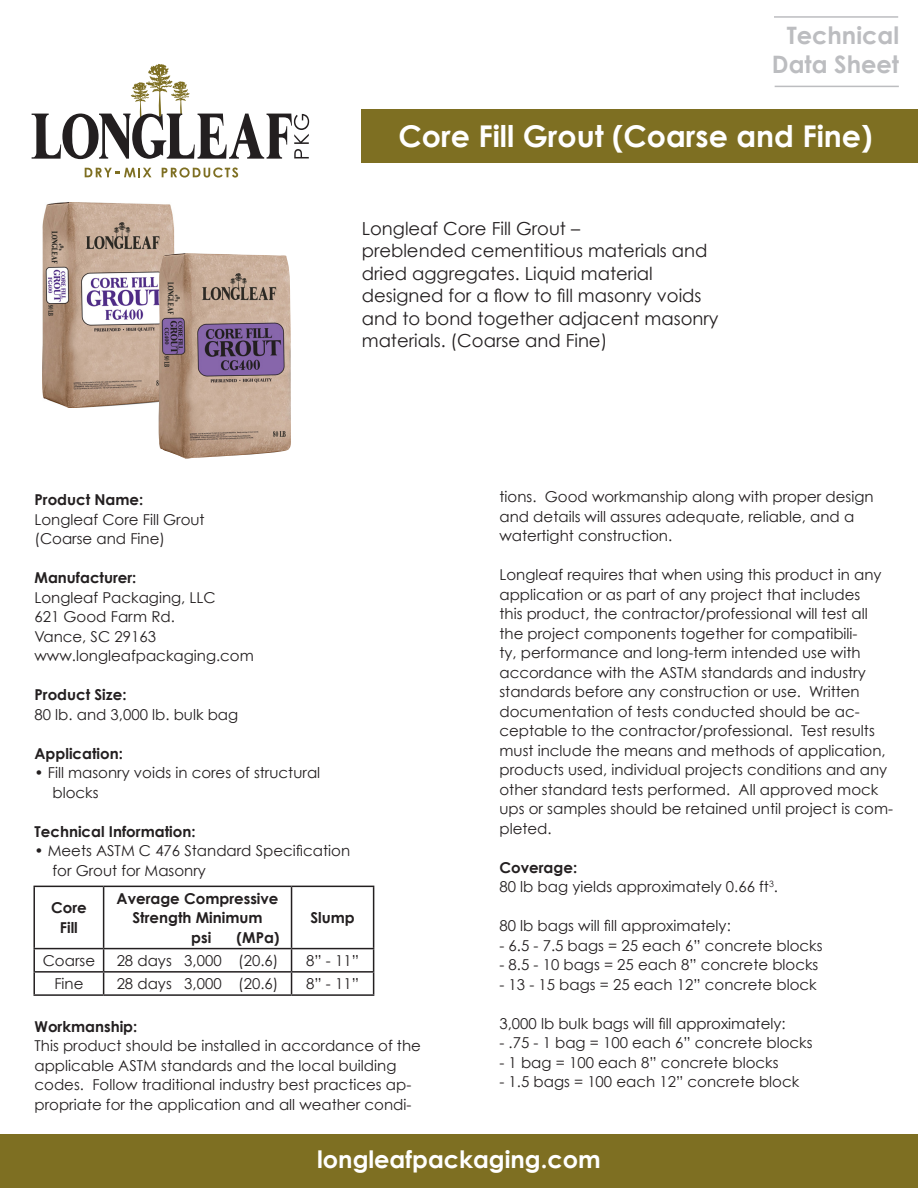
<style>
.page{position:relative;width:918px;height:1188px;background:#fff}
.page>*{position:absolute;margin:0;border:0;box-sizing:border-box;transform-origin:0 0}
.t1{font:700 30px "Century Gothic";color:#fff}
.t2{font:700 24px "Century Gothic";color:#fff}
.t3{font:700 24px/28.8px "Century Gothic";color:#bcbdc0;text-align:right}
.t4{font:18px/22.5px "Century Gothic";color:#231f20}
.t5{font:15px/19.5px "Century Gothic";color:#231f20}
.t6{font:700 15px/19.5px "Century Gothic";color:#231f20;text-align:center}
</style>
<div class="page">
<svg style="left:32px;top:64px;width:277px;height:95px"></svg>
<svg style="left:85px;top:168px;width:66px;height:9px"></svg>
<svg style="left:162px;top:167px;width:76px;height:11px"></svg>
<div style="left:362px;top:110px;width:556px;height:54px;background:#7e6f22"></div>
<div style="left:0;top:1134px;width:918px;height:54px;background:#7e6f22"></div>
<hr style="left:774px;top:16px;width:124px;height:2px;background:#bcbdc0">
<hr style="left:775px;top:86px;width:124px;height:1px;background:#bcbdc0">
<img style="left:42px;top:202px;width:133px;height:206px">
<hr style="left:33px;top:886px;width:71px;height:1px;background:#231f20">
<hr style="left:33px;top:887px;width:2px;height:61px;background:#231f20">
<hr style="left:104px;top:886px;width:188px;height:1px;background:#231f20">
<hr style="left:103px;top:887px;width:1px;height:61px;background:#231f20">
<hr style="left:292px;top:886px;width:82px;height:1px;background:#231f20">
<hr style="left:291px;top:887px;width:1px;height:61px;background:#231f20">
<hr style="left:373px;top:887px;width:1px;height:61px;background:#231f20">
<hr style="left:33px;top:948px;width:71px;height:1px;background:#231f20">
<hr style="left:33px;top:949px;width:2px;height:22px;background:#231f20">
<hr style="left:104px;top:948px;width:188px;height:1px;background:#231f20">
<hr style="left:292px;top:948px;width:82px;height:1px;background:#231f20">
<hr style="left:33px;top:971px;width:71px;height:2px;background:#231f20">
<hr style="left:33px;top:973px;width:2px;height:21px;background:#231f20">
<hr style="left:104px;top:971px;width:188px;height:2px;background:#231f20">
<svg style="left:103px;top:949px;width:1px;height:45px"></svg>
<hr style="left:292px;top:971px;width:82px;height:2px;background:#231f20">
<svg style="left:291px;top:949px;width:1px;height:45px"></svg>
<svg style="left:373px;top:949px;width:1px;height:45px"></svg>
<hr style="left:33px;top:994px;width:71px;height:2px;background:#231f20">
<hr style="left:104px;top:994px;width:188px;height:2px;background:#231f20">
<hr style="left:292px;top:994px;width:82px;height:2px;background:#231f20">
<img style="left:159px;top:253px;width:132px;height:206px">
<p class="t3" style="left:772px;top:21px;width:129px">Technical<br>Data Sheet</p>
<p class="t1" style="left:399px;top:117px;width:475px">Core Fill Grout (Coarse and Fine)</p>
<p class="t4" style="left:362px;top:217px;width:220px">Longleaf Core Fill Grout –</p>
<p class="t4" style="left:362px;top:239px;width:347px">preblended cementitious materials and dried aggregates. Liquid material</p>
<p class="t4" style="left:362px;top:284px;width:358px">designed for a flow to fill masonry voids and to bond together adjacent masonry</p>
<p class="t4" style="left:362px;top:329px;width:247px">materials. (Coarse and Fine)</p>
<p class="t6" style="left:34px;top:490px;width:110px">Product Name:</p>
<p class="t5" style="left:34px;top:509px;width:172px">Longleaf Core Fill Grout</p>
<p class="t5" style="left:34px;top:529px;width:132px">(Coarse and Fine)</p>
<p class="t6" style="left:34px;top:568px;width:103px">Manufacturer:</p>
<p class="t5" style="left:34px;top:587px;width:183px">Longleaf Packaging, LLC</p>
<p class="t5" style="left:34px;top:607px;width:142px">621 Good Farm Rd.</p>
<p class="t5" style="left:34px;top:626px;width:123px">Vance, SC 29163</p>
<p class="t5" style="left:34px;top:646px;width:221px">www.longleafpackaging.com</p>
<p class="t6" style="left:34px;top:685px;width:94px">Product Size:</p>
<p class="t5" style="left:34px;top:704px;width:205px">80 lb. and 3,000 lb. bulk bag</p>
<p class="t6" style="left:34px;top:743px;width:90px">Application:</p>
<p class="t5" style="left:34px;top:763px;width:287px">• Fill masonry voids in cores of structural</p>
<p class="t5" style="left:52px;top:782px;width:48px">blocks</p>
<p class="t6" style="left:34px;top:821px;width:163px">Technical Information:</p>
<p class="t5" style="left:34px;top:841px;width:317px">• Meets ASTM C 476 Standard Specification</p>
<p class="t5" style="left:52px;top:860px;width:155px">for Grout for Masonry</p>
<p class="t6" style="left:51px;top:898px;width:37px">Core</p>
<p class="t6" style="left:60px;top:917px;width:19px">Fill</p>
<p class="t6" style="left:117px;top:888px;width:164px">Average Compressive<br>Strength Minimum</p>
<p class="t6" style="left:191px;top:927px;width:22px">psi</p>
<p class="t6" style="left:236px;top:927px;width:45px">(MPa)</p>
<p class="t6" style="left:310px;top:908px;width:46px">Slump</p>
<p class="t5" style="left:43px;top:950px;width:54px">Coarse</p>
<p class="t5" style="left:117px;top:950px;width:163px">28 days 3,000 (20.6)</p>
<p class="t5" style="left:306px;top:950px;width:54px">8” - 11”</p>
<p class="t5" style="left:54px;top:974px;width:31px">Fine</p>
<p class="t5" style="left:117px;top:974px;width:163px">28 days 3,000 (20.6)</p>
<p class="t5" style="left:306px;top:974px;width:54px">8” - 11”</p>
<p class="t6" style="left:34px;top:1016px;width:104px">Workmanship:</p>
<p class="t5" style="left:34px;top:1036px;width:388px">This product should be installed in accordance of the applicable ASTM standards and the local building codes. Follow traditional industry best practices ap&shy;propriate for the application and all weather condi-</p>
<p class="t5" style="left:500px;top:487px;width:376px">tions. Good workmanship along with proper design and details will assures adequate, reliable, and a watertight construction.</p>
<p class="t5" style="left:500px;top:565px;width:395px">Longleaf requires that when using this product in any application or as part of any project that includes<br>this product, the contractor/professional will test all the project components together for compatibili-<br>ty, performance and long-term intended use with accordance with the ASTM standards and industry standards before any construction or use. Written documentation of tests conducted should be ac&shy;ceptable to the contractor/professional. Test results must include the means and methods of application, products used, individual projects conditions and any other standard tests performed. All approved mock ups or samples should be retained until project is com&shy;pleted.</p>
<p class="t6" style="left:500px;top:857px;width:79px">Coverage:</p>
<p class="t5" style="left:500px;top:877px;width:280px">80 lb bag yields approximately 0.66 ft<sup>3</sup>.</p>
<p class="t5" style="left:500px;top:916px;width:233px">80 lb bags will fill approximately:</p>
<p class="t5" style="left:500px;top:935px;width:325px">- 6.5 - 7.5 bags = 25 each 6” concrete blocks</p>
<p class="t5" style="left:500px;top:955px;width:320px">- 8.5 - 10 bags = 25 each 8” concrete blocks</p>
<p class="t5" style="left:500px;top:974px;width:319px">- 13 - 15 bags = 25 each 12” concrete block</p>
<p class="t5" style="left:500px;top:1013px;width:288px">3,000 lb bulk bags will fill approximately:</p>
<p class="t5" style="left:500px;top:1033px;width:315px">- .75 - 1 bag = 100 each 6” concrete blocks</p>
<p class="t5" style="left:500px;top:1052px;width:281px">- 1 bag = 100 each 8” concrete blocks</p>
<p class="t5" style="left:500px;top:1072px;width:301px">- 1.5 bags = 100 each 12” concrete block</p>
<p class="t2" style="left:317px;top:1144px;width:285px">longleafpackaging.com</p>
</div>
